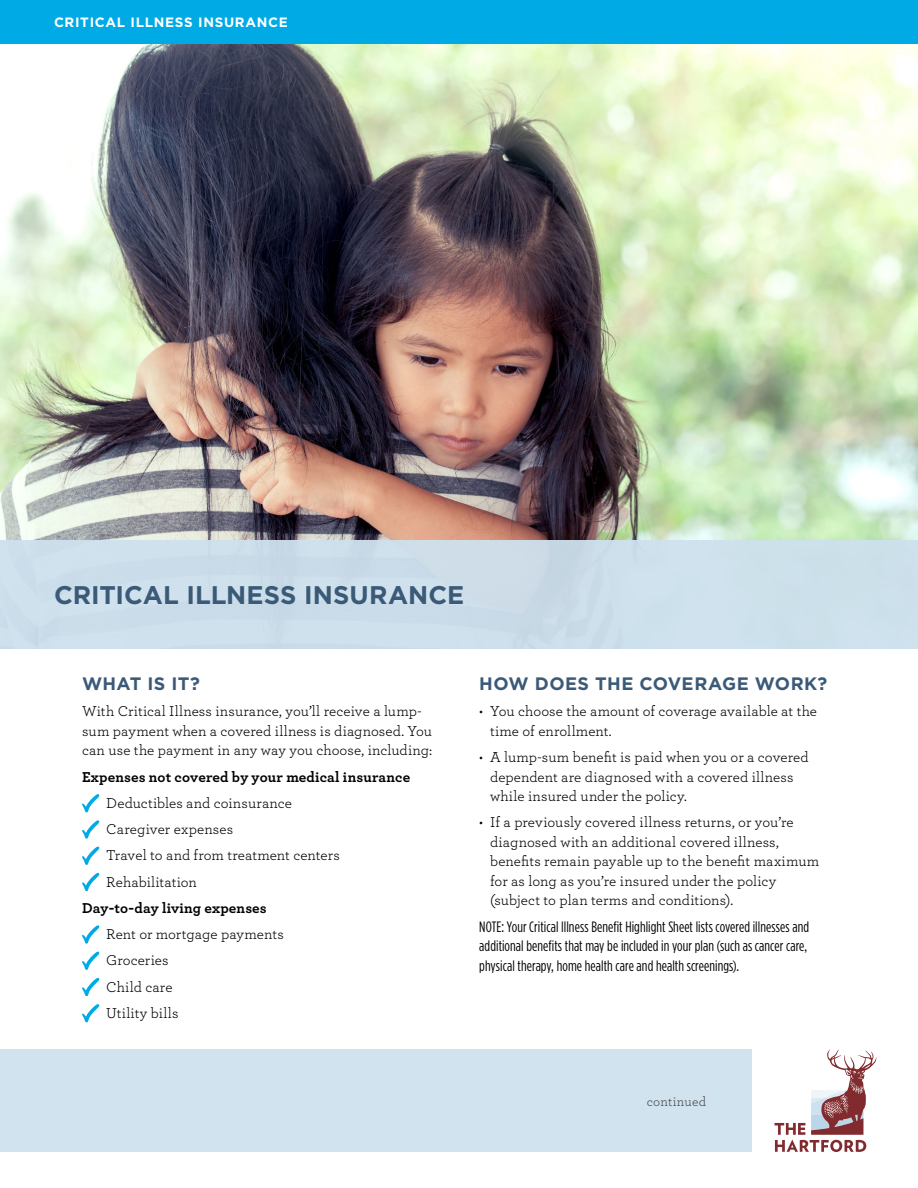
<style>
.page{position:relative;width:918px;height:1188px;background:#fff}
.page>*{position:absolute;margin:0;border:0;box-sizing:border-box;transform-origin:0 0}
.t1{font:700 25.5px "Gotham";color:#3b5a78}
.t2{font:700 18px "Gotham";letter-spacing:.02em;color:#3b5a78}
.t3{font:15px/19.5px "Archer";letter-spacing:.005em;color:#000}
.t4{font:15px/19.5px "Gotham Condensed";letter-spacing:.005em;color:#000}
.t5{font:700 15px "Archer";letter-spacing:.01em;color:#000}
.t6{font:700 13.5px "Gotham";letter-spacing:.05em;color:#fff}
.t7{font:13.5px "Archer";letter-spacing:.015em;color:#474748}
</style>
<div class="page">
<img style="left:0;top:43px;width:918px;height:497px">
<div style="left:0;top:0;width:918px;height:43px;background:#00aae5"></div>
<div style="left:0;top:540px;width:918px;height:108px;background:#cee1ee"></div>
<div style="left:0;top:1050px;width:752px;height:102px;background:#cee1ee"></div>
<svg style="left:775px;top:1050px;width:101px;height:102px"></svg>
<svg style="left:82px;top:794px;width:18px;height:19px"></svg>
<svg style="left:82px;top:820px;width:18px;height:19px"></svg>
<svg style="left:82px;top:846px;width:18px;height:19px"></svg>
<svg style="left:82px;top:873px;width:18px;height:18px"></svg>
<svg style="left:82px;top:925px;width:18px;height:19px"></svg>
<svg style="left:82px;top:951px;width:18px;height:19px"></svg>
<svg style="left:82px;top:978px;width:18px;height:18px"></svg>
<svg style="left:82px;top:1004px;width:18px;height:19px"></svg>
<p class="t6" style="left:54px;top:13px;width:235px">CRITICAL ILLNESS INSURANCE</p>
<h1 class="t1" style="left:54px;top:578px;width:412px">CRITICAL ILLNESS INSURANCE</h1>
<p class="t2" style="left:82px;top:672px;width:119px">WHAT IS IT?</p>
<p class="t3" style="left:82px;top:701px;width:352px">With Critical Illness insurance, you’ll receive a lump&shy;sum payment when a covered illness is diagnosed. You can use the payment in any way you choose, including:</p>
<p class="t5" style="left:82px;top:765px;width:330px">Expenses not covered by your medical insurance</p>
<p class="t3" style="left:106px;top:789px;width:235px;line-height:26.2px">Deductibles and coinsurance<br>Caregiver expenses<br>Travel to and from treatment centers<br>Rehabilitation</p>
<p class="t5" style="left:82px;top:896px;width:186px">Day-to-day living expenses</p>
<p class="t3" style="left:106px;top:920px;width:179px;line-height:26.2px">Rent or mortgage payments<br>Groceries<br>Child care<br>Utility bills</p>
<p class="t2" style="left:479px;top:672px;width:350px">HOW DOES THE COVERAGE WORK?</p>
<p class="t3" style="left:490px;top:701px;width:328px;text-indent:-11px">• You choose the amount of coverage available at the time of enrollment.</p>
<p class="t3" style="left:490px;top:747px;width:320px;text-indent:-11px">• A lump-sum benefit is paid when you or a covered dependent are diagnosed with a covered illness while insured under the policy.</p>
<p class="t3" style="left:490px;top:812px;width:331px;text-indent:-11px">• If a previously covered illness returns, or you’re diagnosed with an additional covered illness, benefits remain payable up to the benefit maximum for as long as you’re insured under the policy (subject to plan terms and conditions).</p>
<p class="t4" style="left:479px;top:917px;width:331px">NOTE: Your Critical Illness Benefit Highlight Sheet lists covered illnesses and additional benefits that may be included in your plan (such as cancer care, physical therapy, home health care and health screenings).</p>
<p class="t7" style="left:647px;top:1092px;width:61px">continued</p>
</div>
